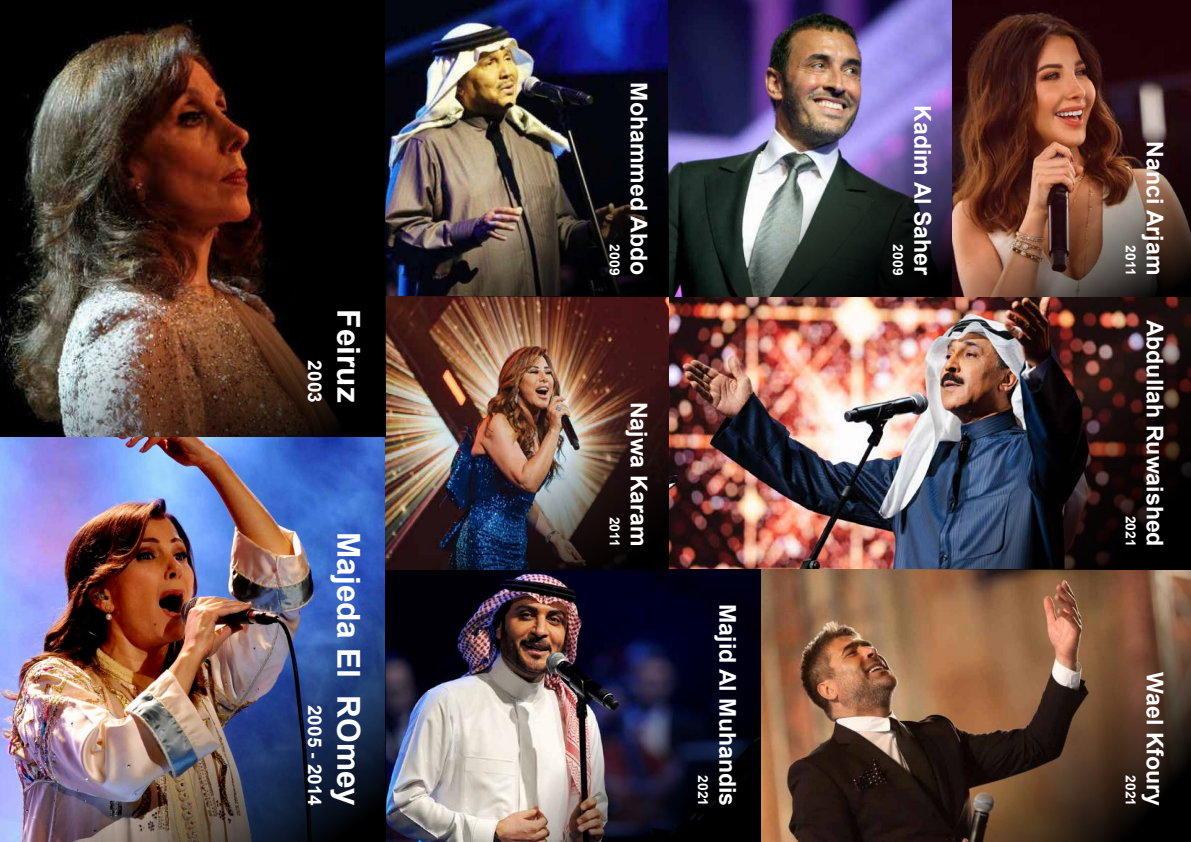
<style>
.page{position:relative;width:1191px;height:842px;background:#fff}
.page>*{position:absolute;margin:0;border:0;box-sizing:border-box;transform-origin:0 0}
.t1{font:700 31.6px "Arial";color:#fff}
.t2{font:700 23.1px "Arial";color:#fff}
.t3{font:700 18.9px "Arial";color:#fff}
.t4{font:700 13.8px "Arial";color:#fff}
</style>
<div class="page">
<img style="left:669px;top:297px;width:120px;height:272px">
<img style="left:761px;top:569px;width:430px;height:273px">
<img style="left:0;top:0;width:386px;height:437px">
<img style="left:386px;top:0;width:283px;height:297px">
<img style="left:386px;top:297px;width:283px;height:272px">
<img style="left:669px;top:0;width:283px;height:297px">
<img style="left:952px;top:0;width:239px;height:297px">
<img style="left:789px;top:297px;width:402px;height:272px">
<img style="left:789px;top:569px;width:402px;height:272px">
<img style="left:386px;top:569px;width:375px;height:272px">
<img style="left:0;top:437px;width:386px;height:405px">
<p class="t3" style="left:328px;top:360px;width:44px;rotate:90deg">2003</p>
<h1 class="t1" style="left:371px;top:309px;width:95px;rotate:90deg">Feiruz</h1>
<p class="t3" style="left:328px;top:705px;width:102px;rotate:90deg">2005 - 2014</p>
<h1 class="t1" style="left:371px;top:532px;width:276px;rotate:90deg">Majeda El ROmey</h1>
<p class="t2" style="left:655px;top:82px;width:194px;rotate:90deg">Mohammed Abdo</p>
<p class="t2" style="left:938px;top:105px;width:172px;rotate:90deg">Kadim Al Saher</p>
<p class="t2" style="left:1171px;top:141px;width:135px;rotate:90deg">Nanci Arjam</p>
<p class="t4" style="left:624px;top:244px;width:32px;rotate:90deg">2009</p>
<p class="t4" style="left:907px;top:244px;width:32px;rotate:90deg">2009</p>
<p class="t4" style="left:1140px;top:245px;width:31px;rotate:90deg">2011</p>
<p class="t2" style="left:655px;top:402px;width:146px;rotate:90deg">Najwa Karam</p>
<p class="t4" style="left:624px;top:516px;width:31px;rotate:90deg">2011</p>
<p class="t4" style="left:1140px;top:516px;width:32px;rotate:90deg">2021</p>
<p class="t2" style="left:1171px;top:320px;width:228px;rotate:90deg">Abdullah Ruwaished</p>
<p class="t2" style="left:743px;top:604px;width:203px;rotate:90deg">Majid Al Muhandis</p>
<p class="t2" style="left:1171px;top:672px;width:135px;rotate:90deg">Wael Kfoury</p>
<p class="t4" style="left:712px;top:775px;width:32px;rotate:90deg">2021</p>
<p class="t4" style="left:1140px;top:775px;width:32px;rotate:90deg">2021</p>
</div>
